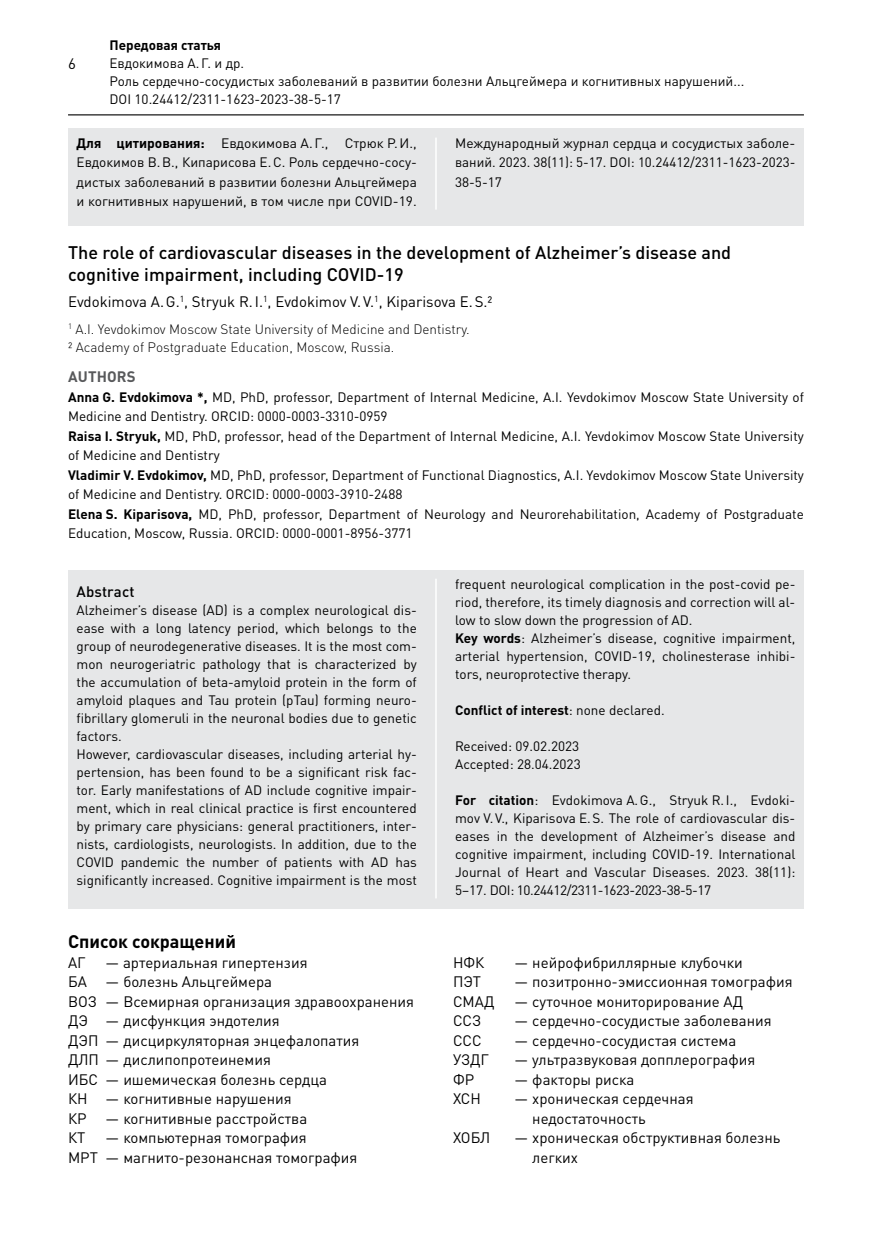
<style>
.page{position:relative;width:872px;height:1234px;background:#fff}
.page>*{position:absolute;margin:0;border:0;box-sizing:border-box;transform-origin:0 0}
.t1{font:500 18px/21.6px "DIN Pro";color:#000}
.t2{font:700 18px "DIN Pro";color:#000}
.t3{font:15px/19.5px "DIN Pro";color:#000}
.t4{font:500 15px "DIN Pro";letter-spacing:.01em;color:#000}
.t5{font:700 15px "DIN Pro";letter-spacing:.01em;color:#58595b}
.t6{font:13.5px/18px "DIN Pro";color:#000}
.t7{font:300 13.5px/18px "DIN Pro";color:#000}
.t8{font:700 13.5px "DIN Pro";color:#000}
.s1{font-weight:700}
.s2{font-weight:400}
</style>
<div class="page">
<hr style="left:68px;top:114px;width:736px;height:1px;background:#000">
<div style="left:68px;top:128px;width:736px;height:98px;background:#e6e7e8"></div>
<hr style="left:435px;top:137px;width:2px;height:72px;background:#fff">
<div style="left:68px;top:570px;width:736px;height:338px;background:#e6e7e8"></div>
<hr style="left:435px;top:578px;width:2px;height:320px;background:#fff">
<p class="t8" style="left:109px;top:34px;width:113px">Передовая статья</p>
<p class="t6" style="left:109px;top:53px;width:636px">Евдокимова А.Г. и др.<br>Роль сердечно-сосудистых заболеваний в развитии болезни Альцгеймера и когнитивных нарушений...<br>DOI 10.24412/2311-1623-2023-38-5-17</p>
<p class="t6" style="left:77px;top:132px;width:342px;line-height:19.5px;text-align:justify"><span class="s1">Для цитирования:</span> Евдокимова А.Г., Стрюк Р.И., Евдокимов В.В., Кипарисова Е.С. Роль сердечно-сосу&shy;дистых заболеваний в развитии болезни Альцгеймера и когнитивных нарушений, в том числе при COVID-19.</p>
<p class="t6" style="left:455px;top:132px;width:342px;line-height:19.5px;text-align:justify">Международный журнал сердца и сосудистых заболе&shy;ваний. 2023. 38(11): 5-17. DOI: 10.24412/2311-1623-2023- 38-5-17</p>
<p class="t3" style="left:68px;top:52px;width:9px">6</p>
<h1 class="t1" style="left:68px;top:240px;width:664px">The role of cardiovascular diseases in the development of Alzheimer’s disease and cognitive impairment, including COVID-19</h1>
<p class="t3" style="left:68px;top:291px;width:426px">Evdokimova A.G.<sup>1</sup>, Stryuk R.I.<sup>1</sup>, Evdokimov V.V.<sup>1</sup>, Kiparisova E.S.²</p>
<p class="t7" style="left:68px;top:319px;width:403px"><sup>1</sup> A.I. Yevdokimov Moscow State University of Medicine and Dentistry.<br>² Academy of Postgraduate Education, Moscow, Russia.</p>
<p class="t5" style="left:68px;top:364px;width:69px">AUTHORS</p>
<p class="t6" style="left:68px;top:385px;width:737px;line-height:19.5px"><span class="s1">Anna G. Evdokimova *,</span> MD, PhD, professor, Department of Internal Medicine, A.I. Yevdokimov Moscow State University of Medicine and Dentistry. ORCID: 0000-0003-3310-0959<br><span class="s1">Raisa I. Stryuk,</span> MD, PhD, professor, head of the Department of Internal Medicine, A.I. Yevdokimov Moscow State University of Medicine and Dentistry<br><span class="s1">Vladimir V. Evdokimov,</span> MD, PhD, professor, Department of Functional Diagnostics, A.I. Yevdokimov Moscow State University of Medicine and Dentistry. ORCID: 0000-0003-3910-2488<br><span class="s1">Elena S. Kiparisova,</span> MD, PhD, professor, Department of Neurology and Neurorehabilitation, Academy of Postgraduate Education, Moscow, Russia. ORCID: 0000-0001-8956-3771</p>
<p class="t4" style="left:77px;top:579px;width:59px">Abstract</p>
<p class="t6" style="left:77px;top:599px;width:342px">Alzheimer’s disease (AD) is a complex neurological dis&shy;ease with a long latency period, which belongs to the group of neurodegenerative diseases. It is the most com&shy;mon neurogeriatric pathology that is characterized by the accumulation of beta-amyloid protein in the form of amyloid plaques and Tau protein (pTau) forming neuro&shy;fibrillary glomeruli in the neuronal bodies due to genetic factors.<br>However, cardiovascular diseases, including arterial hy&shy;pertension, has been found to be a significant risk fac&shy;tor. Early manifestations of AD include cognitive impair&shy;ment, which in real clinical practice is first encountered by primary care physicians: general practitioners, inter&shy;nists, cardiologists, neurologists. In addition, due to the COVID pandemic the number of patients with AD has significantly increased. Сognitive impairment is the most</p>
<h1 class="t2" style="left:68px;top:926px;width:169px">Список сокращений</h1>
<p class="t3" style="left:68px;top:950px;width:19px">АГ</p>
<p class="t3" style="left:68px;top:950px;width:347px;text-indent:38px">— артериальная гипертензия<br>БА — болезнь Альцгеймера<br>ВОЗ — Всемирная организация здравоохранения<br>ДЭ — дисфункция эндотелия<br>ДЭП — дисциркуляторная энцефалопатия<br>ДЛП — дислипопротеинемия<br>ИБС — ишемическая болезнь сердца<br>КН — когнитивные нарушения<br>КР</p>
<p class="t3" style="left:106px;top:1106px;width:203px">— когнитивные расстройства</p>
<p class="t3" style="left:68px;top:1126px;width:291px;text-indent:38px">— компьютерная томография<br>МРТ — магнито-резонансная томография</p>
<p class="t3" style="left:68px;top:1126px;width:19px">КТ</p>
<p class="t6" style="left:455px;top:573px;width:342px">frequent neurological complication in the post-covid pe&shy;riod, therefore, its timely diagnosis and correction will al&shy;low to slow down the progression of AD.<br><span class="s1">Key words</span>: Alzheimer’s disease, cognitive impairment, arterial hypertension, COVID-19, cholinesterase inhibi&shy;tors, neuroprotective therapy.</p>
<p class="t8" style="left:455px;top:698px;width:211px">Conflict of interest<span class="s2">: none declared.</span></p>
<p class="t6" style="left:455px;top:735px;width:127px">Received: 09.02.2023<br>Accepted: 28.04.2023</p>
<p class="t6" style="left:455px;top:789px;width:342px"><span class="s1">For citation</span>: Evdokimova A.G., Stryuk R.I., Evdoki&shy;mov V.V., Kiparisova E.S. The role of cardiovascular dis&shy;eases in the development of Alzheimer’s disease and cognitive impairment, including COVID-19. International Journal of Heart and Vascular Diseases. 2023. 38(11):<br>5–17. DOI: 10.24412/2311-1623-2023-38-5-17</p>
<p class="t3" style="left:453px;top:950px;width:33px">НФК</p>
<p class="t3" style="left:514px;top:950px;width:230px">— нейрофибриллярные клубочки</p>
<p class="t3" style="left:453px;top:970px;width:29px">ПЭТ</p>
<p class="t3" style="left:514px;top:970px;width:280px">— позитронно-эмиссионная томография</p>
<p class="t3" style="left:453px;top:989px;width:43px">СМАД</p>
<p class="t3" style="left:514px;top:989px;width:230px">— суточное мониторирование АД</p>
<p class="t3" style="left:453px;top:1009px;width:30px">ССЗ</p>
<p class="t3" style="left:514px;top:1009px;width:259px">— сердечно-сосудистые заболевания</p>
<p class="t3" style="left:453px;top:1028px;width:30px">ССС</p>
<p class="t3" style="left:514px;top:1028px;width:223px">— сердечно-сосудистая система</p>
<p class="t3" style="left:453px;top:1048px;width:37px">УЗДГ</p>
<p class="t3" style="left:514px;top:1048px;width:242px">— ультразвуковая допплерография</p>
<p class="t3" style="left:453px;top:1067px;width:23px">ФР</p>
<p class="t3" style="left:514px;top:1067px;width:121px">— факторы риска</p>
<p class="t3" style="left:453px;top:1087px;width:29px">ХСН</p>
<p class="t3" style="left:532px;top:1087px;width:163px;text-indent:-18px">— хроническая сердечная недостаточность</p>
<p class="t3" style="left:453px;top:1126px;width:39px">ХОБЛ</p>
<p class="t3" style="left:532px;top:1126px;width:250px;text-indent:-18px">— хроническая обструктивная болезнь легких</p>
</div>
